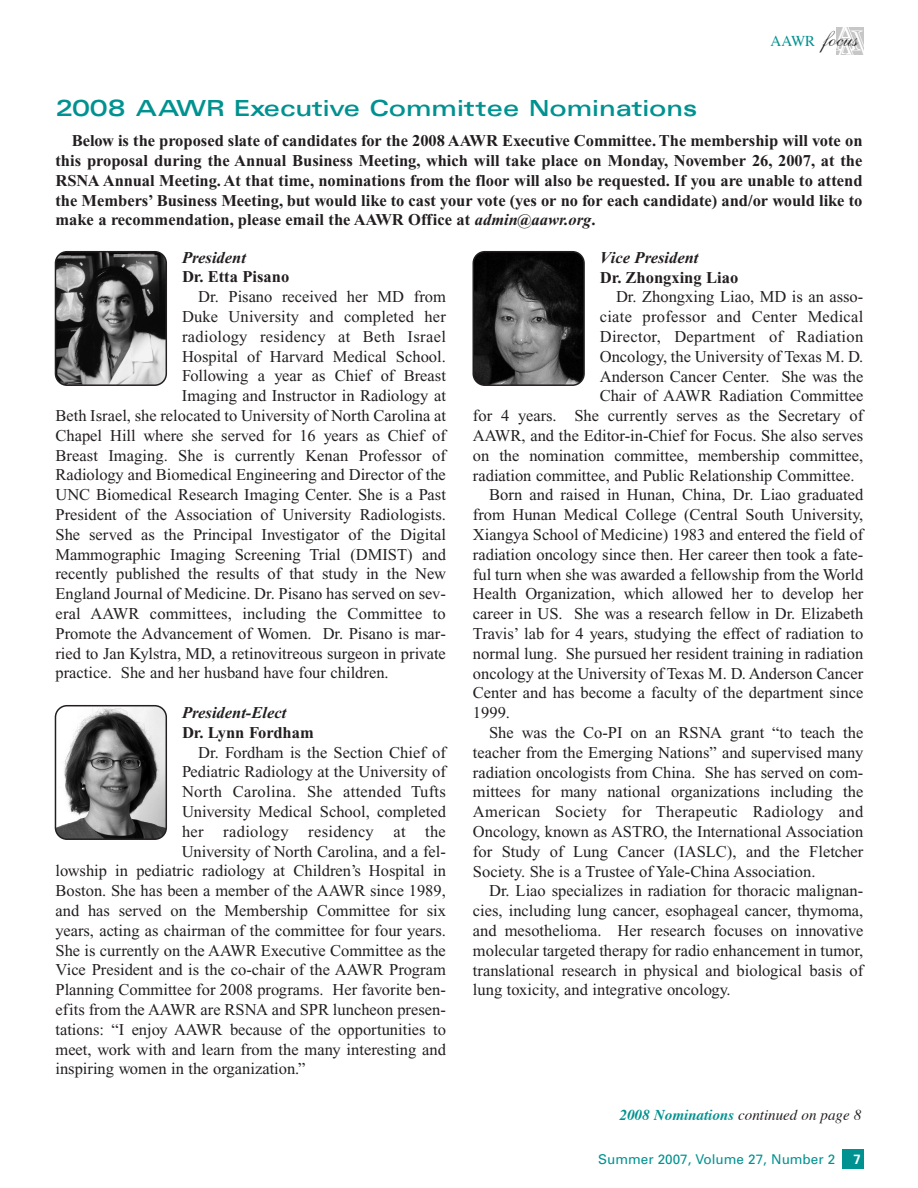
<style>
.page{position:relative;width:918px;height:1188px;background:#fff}
.page>*{position:absolute;margin:0;border:0;box-sizing:border-box;transform-origin:0 0}
.t1{font:24px "Univers Bold Ext DTC";color:#009290}
.t2{font:24px "Shelley Volante Script";color:#231f20}
.t3{font:16.5px "Times New Roman";color:#231f20}
.t4{font:700 16.5px/19.8px "Times New Roman";color:#231f20;text-align:justify}
.t5{font:16.5px "Times New Roman";letter-spacing:.02em;color:#231f20}
.t6{font:italic 700 16.5px "Times New Roman";color:#231f20}
.t7{font:italic 15px "Times";color:#231f20}
.t8{font:13.5px "Univers";color:#009290}
.t9{font:700 13.5px "Univers";color:#fff}
.s1{font-family:"Times";font-size:15px;color:#009290}
.s2{font-style:italic}
.s3{font-weight:700;color:#009290}
</style>
<div class="page">
<img style="left:837px;top:27px;width:27px;height:27px">
<div style="left:843px;top:1149px;width:21px;height:19px;background:#009290"></div>
<svg style="left:55px;top:251px;width:112px;height:135px"></svg>
<svg style="left:472px;top:251px;width:113px;height:135px"></svg>
<svg style="left:55px;top:705px;width:112px;height:135px"></svg>
<h1 class="t2" style="left:771px;top:31px;width:85px"><span class="s1">AAWR</span> focus</h1>
<h1 class="t1" style="left:56px;top:101px;width:643px">2008 AAWR Executive Committee Nominations</h1>
<p class="t4" style="left:56px;top:132px;width:809px;text-indent:16px">Below is the proposed slate of candidates for the 2008 AAWR Executive Committee. The membership will vote on this proposal during the Annual Business Meeting, which will take place on Monday, November 26, 2007, at the RSNA Annual Meeting. At that time, nominations from the floor will also be requested. If you are unable to attend the Members’ Business Meeting, but would like to cast your vote (yes or no for each candidate) and/or would like to make a recommendation, please email the AAWR Office at <span class="s2">admin@aawr.org</span>.</p>
<p class="t6" style="left:182px;top:252px;width:65px">President</p>
<p class="t4" style="left:182px;top:269px;width:109px">Dr. Etta Pisano</p>
<p class="t3" style="left:198px;top:291px;width:249px">Dr. Pisano received her MD from</p>
<p class="t3" style="left:182px;top:311px;width:265px">Duke University and completed her</p>
<p class="t5" style="left:182px;top:330px;width:265px">radiology residency at Beth Israel</p>
<p class="t3" style="left:182px;top:350px;width:265px">Hospital of Harvard Medical School.</p>
<p class="t3" style="left:182px;top:370px;width:265px">Following a year as Chief of Breast</p>
<p class="t3" style="left:182px;top:390px;width:265px">Imaging and Instructor in Radiology at</p>
<p class="t3" style="left:56px;top:410px;width:392px">Beth Israel, she relocated to University of North Carolina at</p>
<p class="t3" style="left:56px;top:429px;width:392px">Chapel Hill where she served for 16 years as Chief of</p>
<p class="t3" style="left:56px;top:449px;width:392px">Breast Imaging. She is currently Kenan Professor of</p>
<p class="t3" style="left:56px;top:469px;width:392px">Radiology and Biomedical Engineering and Director of the</p>
<p class="t3" style="left:56px;top:489px;width:392px">UNC Biomedical Research Imaging Center. She is a Past</p>
<p class="t3" style="left:56px;top:509px;width:392px">President of the Association of University Radiologists.</p>
<p class="t3" style="left:56px;top:528px;width:392px">She served as the Principal Investigator of the Digital</p>
<p class="t3" style="left:56px;top:548px;width:392px">Mammographic Imaging Screening Trial (DMIST) and</p>
<p class="t3" style="left:56px;top:568px;width:392px">recently published the results of that study in the New</p>
<p class="t3" style="left:56px;top:588px;width:392px">England Journal of Medicine. Dr. Pisano has served on sev-</p>
<p class="t3" style="left:56px;top:608px;width:392px">eral AAWR committees, including the Committee to</p>
<p class="t3" style="left:56px;top:627px;width:392px">Promote the Advancement of Women. Dr. Pisano is mar-</p>
<p class="t3" style="left:56px;top:647px;width:392px">ried to Jan Kylstra, MD, a retinovitreous surgeon in private</p>
<p class="t3" style="left:56px;top:667px;width:335px">practice. She and her husband have four children.</p>
<p class="t6" style="left:182px;top:707px;width:106px">President-Elect</p>
<p class="t4" style="left:182px;top:724px;width:133px">Dr. Lynn Fordham</p>
<p class="t3" style="left:198px;top:746px;width:249px">Dr. Fordham is the Section Chief of</p>
<p class="t3" style="left:182px;top:766px;width:265px">Pediatric Radiology at the University of</p>
<p class="t5" style="left:182px;top:786px;width:265px">North Carolina. She attended Tufts</p>
<p class="t3" style="left:182px;top:806px;width:265px">University Medical School, completed</p>
<p class="t5" style="left:182px;top:825px;width:265px">her radiology residency at the</p>
<p class="t3" style="left:182px;top:845px;width:266px">University of North Carolina, and a fel-</p>
<p class="t3" style="left:56px;top:865px;width:392px">lowship in pediatric radiology at Children’s Hospital in</p>
<p class="t3" style="left:56px;top:885px;width:392px">Boston. She has been a member of the AAWR since 1989,</p>
<p class="t3" style="left:56px;top:905px;width:392px">and has served on the Membership Committee for six</p>
<p class="t3" style="left:56px;top:924px;width:392px">years, acting as chairman of the committee for four years.</p>
<p class="t3" style="left:56px;top:944px;width:392px">She is currently on the AAWR Executive Committee as the</p>
<p class="t3" style="left:56px;top:964px;width:392px">Vice President and is the co-chair of the AAWR Program</p>
<p class="t3" style="left:56px;top:984px;width:392px">Planning Committee for 2008 programs. Her favorite ben-</p>
<p class="t3" style="left:56px;top:1004px;width:392px">efits from the AAWR are RSNA and SPR luncheon presen-</p>
<p class="t3" style="left:56px;top:1023px;width:392px">tations: “I enjoy AAWR because of the opportunities to</p>
<p class="t3" style="left:56px;top:1043px;width:392px">meet, work with and learn from the many interesting and</p>
<p class="t3" style="left:56px;top:1063px;width:252px">inspiring women in the organization.”</p>
<p class="t6" style="left:600px;top:252px;width:100px">Vice President</p>
<p class="t4" style="left:600px;top:269px;width:140px">Dr. Zhongxing Liao</p>
<p class="t3" style="left:616px;top:291px;width:249px">Dr. Zhongxing Liao, MD is an asso-</p>
<p class="t3" style="left:600px;top:311px;width:265px">ciate professor and Center Medical</p>
<p class="t5" style="left:600px;top:330px;width:265px">Director, Department of Radiation</p>
<p class="t3" style="left:600px;top:350px;width:265px">Oncology, the University of Texas M. D.</p>
<p class="t3" style="left:600px;top:370px;width:265px">Anderson Cancer Center. She was the</p>
<p class="t3" style="left:600px;top:390px;width:265px">Chair of AAWR Radiation Committee</p>
<p class="t3" style="left:473px;top:410px;width:392px">for 4 years. She currently serves as the Secretary of</p>
<p class="t3" style="left:473px;top:429px;width:392px">AAWR, and the Editor-in-Chief for Focus. She also serves</p>
<p class="t3" style="left:473px;top:449px;width:392px">on the nomination committee, membership committee,</p>
<p class="t3" style="left:473px;top:469px;width:383px">radiation committee, and Public Relationship Committee.</p>
<p class="t3" style="left:489px;top:489px;width:376px">Born and raised in Hunan, China, Dr. Liao graduated</p>
<p class="t3" style="left:473px;top:509px;width:392px">from Hunan Medical College (Central South University,</p>
<p class="t3" style="left:473px;top:528px;width:392px">Xiangya School of Medicine) 1983 and entered the field of</p>
<p class="t3" style="left:473px;top:548px;width:392px">radiation oncology since then. Her career then took a fate-</p>
<p class="t3" style="left:473px;top:568px;width:392px">ful turn when she was awarded a fellowship from the World</p>
<p class="t3" style="left:473px;top:588px;width:392px">Health Organization, which allowed her to develop her</p>
<p class="t3" style="left:473px;top:608px;width:392px">career in US. She was a research fellow in Dr. Elizabeth</p>
<p class="t3" style="left:473px;top:627px;width:392px">Travis’ lab for 4 years, studying the effect of radiation to</p>
<p class="t3" style="left:473px;top:647px;width:392px">normal lung. She pursued her resident training in radiation</p>
<p class="t3" style="left:473px;top:667px;width:392px">oncology at the University of Texas M. D. Anderson Cancer</p>
<p class="t3" style="left:473px;top:687px;width:392px">Center and has become a faculty of the department since</p>
<p class="t3" style="left:473px;top:707px;width:39px">1999.</p>
<p class="t3" style="left:489px;top:726px;width:376px">She was the Co-PI on an RSNA grant “to teach the</p>
<p class="t3" style="left:473px;top:746px;width:392px">teacher from the Emerging Nations” and supervised many</p>
<p class="t3" style="left:473px;top:766px;width:392px">radiation oncologists from China. She has served on com-</p>
<p class="t3" style="left:473px;top:786px;width:392px">mittees for many national organizations including the</p>
<p class="t5" style="left:473px;top:806px;width:392px">American Society for Therapeutic Radiology and</p>
<p class="t3" style="left:473px;top:825px;width:392px">Oncology, known as ASTRO, the International Association</p>
<p class="t3" style="left:473px;top:845px;width:392px">for Study of Lung Cancer (IASLC), and the Fletcher</p>
<p class="t3" style="left:473px;top:865px;width:344px">Society. She is a Trustee of Yale-China Association.</p>
<p class="t3" style="left:489px;top:885px;width:376px">Dr. Liao specializes in radiation for thoracic malignan-</p>
<p class="t3" style="left:473px;top:905px;width:392px">cies, including lung cancer, esophageal cancer, thymoma,</p>
<p class="t3" style="left:473px;top:924px;width:392px">and mesothelioma. Her research focuses on innovative</p>
<p class="t3" style="left:473px;top:944px;width:392px">molecular targeted therapy for radio enhancement in tumor,</p>
<p class="t3" style="left:473px;top:964px;width:392px">translational research in physical and biological basis of</p>
<p class="t3" style="left:473px;top:984px;width:259px">lung toxicity, and integrative oncology.</p>
<p class="t7" style="left:620px;top:1108px;width:243px"><span class="s3">2008 Nominations</span> continued on page 8</p>
<p class="t8" style="left:598px;top:1154px;width:239px">Summer 2007, Volume 27, Number 2</p>
<p class="t9" style="left:853px;top:1154px;width:9px">7</p>
</div>
